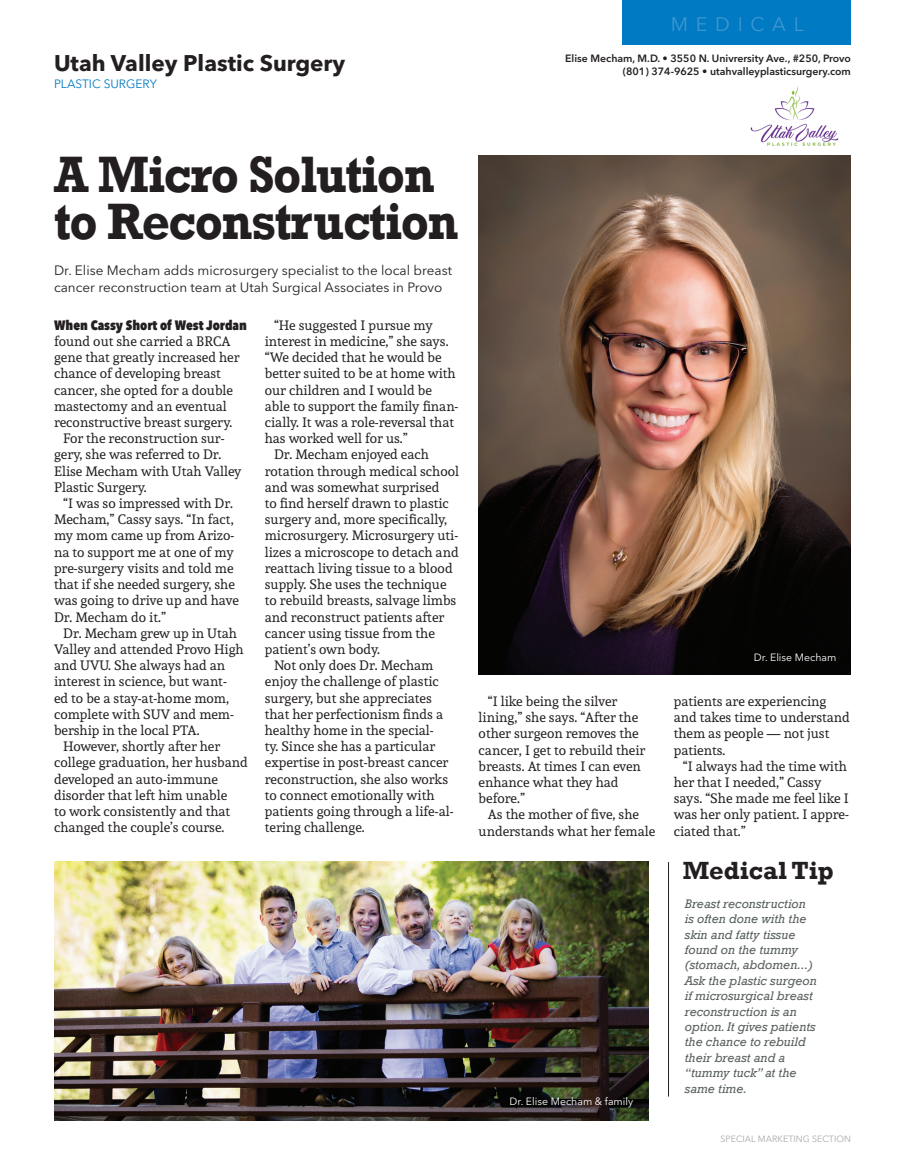
<style>
.page{position:relative;width:905px;height:1175px;background:#fff}
.page>*{position:absolute;margin:0;border:0;box-sizing:border-box;transform-origin:0 0}
.t1{font:700 52.5px/46.5px "Rockwell";letter-spacing:-.03em;color:#231f20;scale:.94 1}
.t2{font:700 25.5px "Rockwell";color:#231f20}
.t3{font:700 22.5px "Avenir Next LT Pro";color:#231f20}
.t4{font:19.5px "Avenir Next LT Pro";letter-spacing:.4em;color:#3f96d1}
.t5{font:13.5px/16.2px "Andada";color:#231f20}
.t6{font:13.5px/16.2px "Avenir Next LT Pro";color:#231f20}
.t7{font:italic 12.9px/15.5px "Rockwell";color:#5b6362}
.t8{font:12px "Avenir Next LT Pro";color:#007bc3}
.t9{font:600 10.5px "Avenir Next LT Pro";color:#231f20}
.t10{font:10.5px "Avenir Next LT Pro";color:#fff}
.t11{font:9px "Avenir Next LT Pro";color:#a8a9ad}
.s1{font-family:"Avenir Next LT Pro";font-weight:800;font-stretch:condensed}
</style>
<div class="page">
<img style="left:738px;top:86px;width:112px;height:70px">
<div style="left:623px;top:0;width:227px;height:44px;background:#007bc3"></div>
<img style="left:54px;top:861px;width:594px;height:259px">
<img style="left:478px;top:156px;width:372px;height:518px">
<hr style="left:668px;top:862px;width:1px;height:234px;background:#231f20">
<p class="t3" style="left:54px;top:49px;width:293px">Utah Valley Plastic Surgery</p>
<p class="t8" style="left:54px;top:77px;width:104px">PLASTIC SURGERY</p>
<p class="t4" style="left:670px;top:12px;width:134px">MEDICAL</p>
<p class="t9" style="left:565px;top:52px;width:287px">Elise Mecham, M.D. • 3550 N. Univrersity Ave., #250, Provo</p>
<p class="t9" style="left:622px;top:64px;width:230px">(801) 374-9625 • utahvalleyplasticsurgery.com</p>
<p class="t1" style="left:54px;top:151px;width:432px">A Micro Solution to Reconstruction</p>
<p class="t6" style="left:54px;top:263px;width:399px">Dr. Elise Mecham adds microsurgery specialist to the local breast cancer reconstruction team at Utah Surgical Associates in Provo</p>
<p class="t5" style="left:54px;top:317px;width:194px"><span class="s1">When Cassy Short of West Jordan </span>found out she carried a BRCA gene that greatly increased her chance of developing breast cancer, she opted for a double mastectomy and an eventual reconstructive breast surgery.</p>
<p class="t5" style="left:54px;top:430px;width:189px;text-indent:9px">For the reconstruction sur&shy;gery, she was referred to Dr.<br>Elise Mecham with Utah Valley<br>Plastic Surgery.</p>
<p class="t5" style="left:54px;top:495px;width:186px;text-indent:9px">“I was so impressed with Dr.<br>Mecham,” Cassy says. “In fact, my mom came up from Arizo&shy;na to support me at one of my pre-surgery visits and told me that if she needed surgery, she was going to drive up and have<br>Dr. Mecham do it.”</p>
<p class="t5" style="left:54px;top:624px;width:191px;text-indent:9px">Dr. Mecham grew up in Utah<br>Valley and attended Provo High and UVU. She always had an interest in science, but want&shy;ed to be a stay-at-home mom, complete with SUV and mem&shy;bership in the local PTA.</p>
<p class="t5" style="left:54px;top:738px;width:195px;text-indent:9px">However, shortly after her college graduation, her husband developed an auto-immune disorder that left him unable<br>to work consistently and that changed the couple’s course.</p>
<p class="t5" style="left:265px;top:317px;width:195px;text-indent:9px">“He suggested I pursue my interest in medicine,” she says. “We decided that he would be better suited to be at home with our children and I would be able to support the family finan&shy;cially. It was a role-reversal that has worked well for us.”</p>
<p class="t5" style="left:265px;top:446px;width:196px;text-indent:9px">Dr. Mecham enjoyed each rotation through medical school and was somewhat surprised<br>to find herself drawn to plastic surgery and, more specifically, microsurgery. Microsurgery uti&shy;lizes a microscope to detach and reattach living tissue to a blood supply. She uses the technique to rebuild breasts, salvage limbs and reconstruct patients after cancer using tissue from the patient’s own body.</p>
<p class="t5" style="left:265px;top:657px;width:190px;text-indent:9px">Not only does Dr. Mecham enjoy the challenge of plastic surgery, but she appreciates that her perfectionism finds a healthy home in the special-<br>ty. Since she has a particular expertise in post-breast cancer reconstruction, she also works to connect emotionally with patients going through a life-al&shy;tering challenge.</p>
<p class="t5" style="left:478px;top:693px;width:168px;text-indent:9px">“I like being the silver lining,” she says. “After the other surgeon removes the cancer, I get to rebuild their breasts. At times I can even enhance what they had before.”</p>
<p class="t5" style="left:478px;top:806px;width:178px;text-align:center">As the mother of five, she understands what her female</p>
<p class="t10" style="left:509px;top:1094px;width:125px">Dr. Elise Mecham &amp; family</p>
<p class="t10" style="left:753px;top:651px;width:84px">Dr. Elise Mecham</p>
<p class="t5" style="left:673px;top:693px;width:177px">patients are experiencing and takes time to understand them as people — not just patients.</p>
<p class="t5" style="left:673px;top:757px;width:177px;text-indent:9px">“I always had the time with her that I needed,” Cassy says. “She made me feel like I was her only patient. I appre&shy;ciated that.”</p>
<p class="t2" style="left:682px;top:855px;width:153px">Medical Tip</p>
<p class="t7" style="left:684px;top:896px;width:133px">Breast reconstruction is often done with the skin and fatty tissue found on the tummy (stomach, abdomen...)<br>Ask the plastic surgeon if microsurgical breast reconstruction is an option. It gives patients the chance to rebuild their breast and a “tummy tuck” at the same time.</p>
<p class="t11" style="left:720px;top:1133px;width:132px">SPECIAL MARKETING SECTION</p>
</div>
